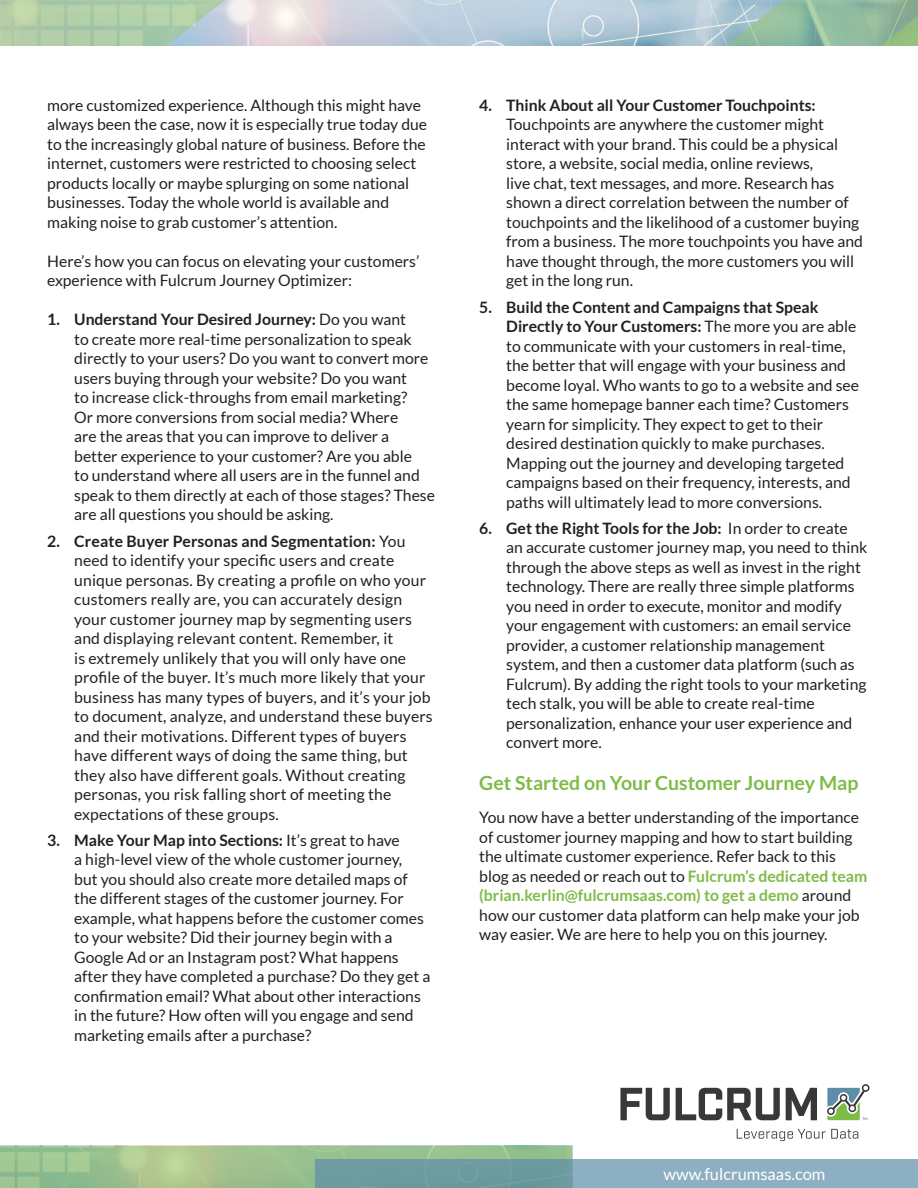
<style>
.page{position:relative;width:918px;height:1188px;background:#fff}
.page>*{position:absolute;margin:0;border:0;box-sizing:border-box;transform-origin:0 0}
.section_head{font:700 19.5px "Lato";color:#7fbb47}
.subhead{font:16.5px "Lato";color:#fff}
.body{font:15.75px/19.5px "Lato";color:#231f20}
.s1{font-weight:700}
.s2{font-weight:700;color:#7fbb47}
</style>
<div class="page">
<svg style="left:0;top:1146px;width:572px;height:42px;background:#9ec28f"></svg>
<svg style="left:620px;top:1088px;width:50px;height:32px"></svg>
<svg style="left:676px;top:1088px;width:104px;height:32px"></svg>
<svg style="left:786px;top:1088px;width:31px;height:32px"></svg>
<svg style="left:827px;top:1084px;width:43px;height:36px"></svg>
<svg style="left:737px;top:1129px;width:121px;height:12px"></svg>
<svg style="left:315px;top:1160px;width:603px;height:28px;background:#7ea6b3"></svg>
<img style="left:0;top:0;width:918px;height:45px">
<p class="body" style="left:47px;top:95px;width:381px">more customized experience. Although this might have always been the case, now it is especially true today due to the increasingly global nature of business. Before the internet, customers were restricted to choosing select products locally or maybe splurging on some national businesses. Today the whole world is available and making noise to grab customer’s attention.</p>
<p class="body" style="left:47px;top:251px;width:374px">Here’s how you can focus on elevating your customers’ experience with Fulcrum Journey Optimizer:</p>
<p class="body" style="left:74px;top:310px;width:362px;text-indent:-27px"><span class="s1">1. Understand Your Desired Journey:</span> Do you want<br>to create more real-time personalization to speak directly to your users? Do you want to convert more users buying through your website? Do you want<br>to increase click-throughs from email marketing?<br>Or more conversions from social media? Where<br>are the areas that you can improve to deliver a better experience to your customer? Are you able<br>to understand where all users are in the funnel and speak to them directly at each of those stages? These are all questions you should be asking.</p>
<p class="body" style="left:74px;top:531px;width:360px;text-indent:-27px"><span class="s1">2. Create Buyer Personas and Segmentation:</span> You need to identify your specific users and create unique personas. By creating a profile on who your customers really are, you can accurately design your customer journey map by segmenting users and displaying relevant content. Remember, it<br>is extremely unlikely that you will only have one profile of the buyer. It’s much more likely that your business has many types of buyers, and it’s your job to document, analyze, and understand these buyers and their motivations. Different types of buyers have different ways of doing the same thing, but they also have different goals. Without creating personas, you risk falling short of meeting the expectations of these groups.</p>
<p class="body" style="left:74px;top:830px;width:358px;text-indent:-27px"><span class="s1">3. Make Your Map into Sections:</span> It’s great to have<br>a high-level view of the whole customer journey,<br>but you should also create more detailed maps of the different stages of the customer journey. For example, what happens before the customer comes to your website? Did their journey begin with a Google Ad or an Instagram post? What happens after they have completed a purchase? Do they get a confirmation email? What about other interactions in the future? How often will you engage and send marketing emails after a purchase?</p>
<p class="body" style="left:506px;top:95px;width:358px;text-indent:-27px"><span class="s1">4. Think About all Your Customer Touchpoints:<br></span>Touchpoints are anywhere the customer might interact with your brand. This could be a physical store, a website, social media, online reviews,<br>live chat, text messages, and more. Research has shown a direct correlation between the number of touchpoints and the likelihood of a customer buying from a business. The more touchpoints you have and have thought through, the more customers you will get in the long run.</p>
<p class="body" style="left:506px;top:297px;width:354px;text-indent:-27px"><span class="s1">5. Build the Content and Campaigns that Speak Directly to Your Customers:</span> The more you are able to communicate with your customers in real-time, the better that will engage with your business and become loyal. Who wants to go to a website and see the same homepage banner each time? Customers yearn for simplicity. They expect to get to their desired destination quickly to make purchases.<br>Mapping out the journey and developing targeted campaigns based on their frequency, interests, and paths will ultimately lead to more conversions.</p>
<p class="body" style="left:506px;top:518px;width:363px;text-indent:-27px"><span class="s1">6. Get the Right Tools for the Job:</span> In order to create an accurate customer journey map, you need to think through the above steps as well as invest in the right technology. There are really three simple platforms you need in order to execute, monitor and modify your engagement with customers: an email service provider, a customer relationship management system, and then a customer data platform (such as Fulcrum). By adding the right tools to your marketing tech stalk, you will be able to create real-time personalization, enhance your user experience and convert more.</p>
<p class="section_head" style="left:479px;top:772px;width:381px">Get Started on Your Customer Journey Map</p>
<p class="body" style="left:479px;top:808px;width:390px">You now have a better understanding of the importance of customer journey mapping and how to start building the ultimate customer experience. Refer back to this blog as needed or reach out to <span class="s2">Fulcrum’s dedicated team (brian.kerlin@fulcrumsaas.com) to get a demo</span> around how our customer data platform can help make your job way easier. We are here to help you on this journey.</p>
<p class="subhead" style="left:664px;top:1165px;width:163px">www.fulcrumsaas.com</p>
</div>
